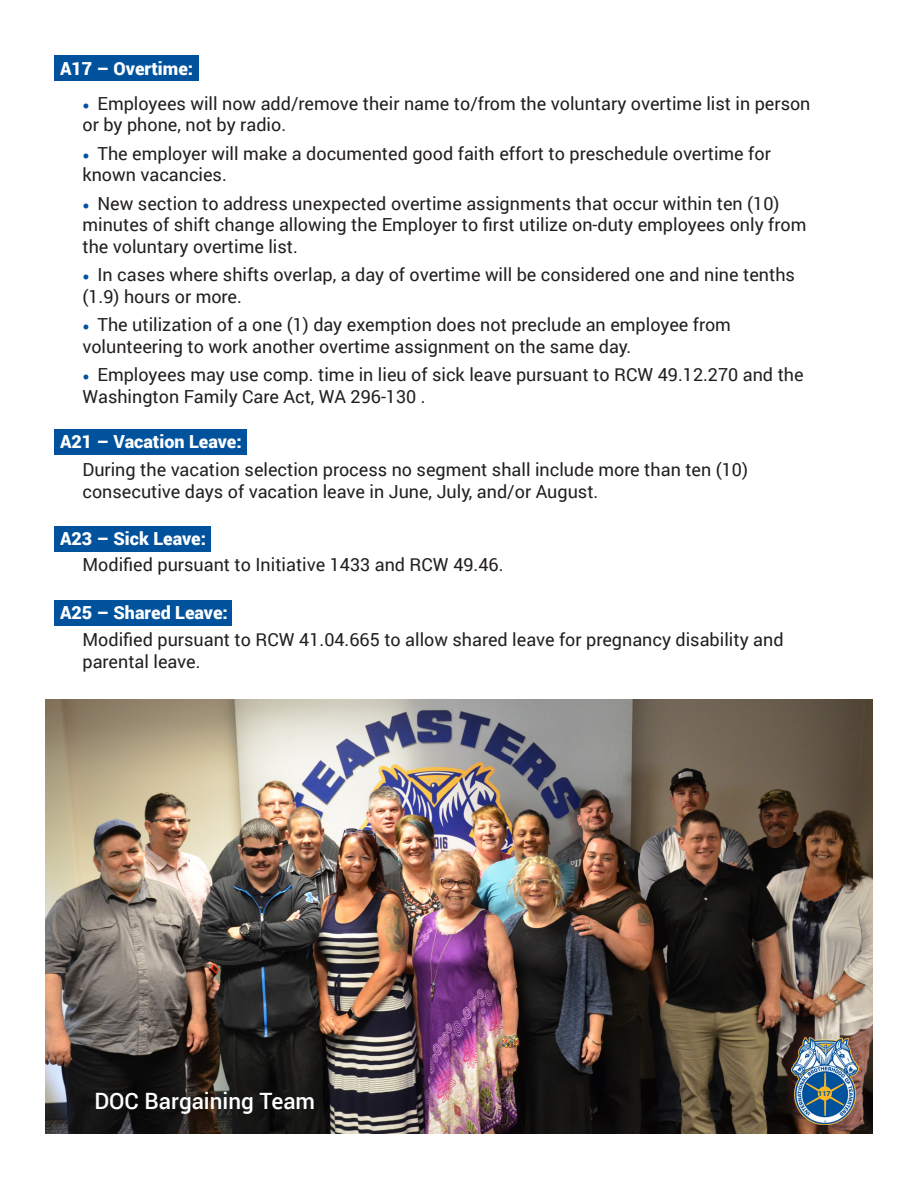
<style>
.page{position:relative;width:918px;height:1188px;background:#fff}
.page>*{position:absolute;margin:0;border:0;box-sizing:border-box;transform-origin:0 0}
.t1{font:500 22.5px "Roboto";color:#fff}
.t2{font:18px/21.6px "Roboto";color:#231f20}
.t3{font:900 18px "Roboto";color:#fff}
.t4{font:700 7.5px "Myriad Pro";color:#00529c}
.s1{font-family:"Minion Pro";font-weight:700;color:#00529c}
</style>
<div class="page">
<div style="left:54px;top:55px;width:145px;height:26px;background:#00529c"></div>
<div style="left:54px;top:526px;width:157px;height:26px;background:#00529c"></div>
<div style="left:54px;top:429px;width:192px;height:26px;background:#00529c"></div>
<div style="left:54px;top:600px;width:178px;height:26px;background:#00529c"></div>
<img style="left:46px;top:700px;width:826px;height:434px">
<img style="left:791px;top:1038px;width:67px;height:86px">
<div style="left:818px;top:1086px;width:14px;height:14px;background:#fcb827;border-radius:50%"></div>
<p class="t3" style="left:60px;top:56px;width:135px">A17 – Overtime:</p>
<p class="t2" style="left:82px;top:92px;width:730px"><span class="s1">•</span> Employees will now add/remove their name to/from the voluntary overtime list in person or by phone, not by radio.</p>
<p class="t2" style="left:82px;top:142px;width:690px"><span class="s1">•</span> The employer will make a documented good faith effort to preschedule overtime for known vacancies.</p>
<p class="t2" style="left:82px;top:192px;width:725px"><span class="s1">•</span> New section to address unexpected overtime assignments that occur within ten (10) minutes of shift change allowing the Employer to first utilize on-duty employees only from the voluntary overtime list.</p>
<p class="t2" style="left:82px;top:263px;width:714px"><span class="s1">•</span> In cases where shifts overlap, a day of overtime will be considered one and nine tenths (1.9) hours or more.</p>
<p class="t2" style="left:82px;top:313px;width:650px"><span class="s1">•</span> The utilization of a one (1) day exemption does not preclude an employee from volunteering to work another overtime assignment on the same day.</p>
<p class="t2" style="left:82px;top:363px;width:723px"><span class="s1">•</span> Employees may use comp. time in lieu of sick leave pursuant to RCW 49.12.270 and the<br>Washington Family Care Act, WA 296-130 .</p>
<p class="t3" style="left:60px;top:429px;width:183px">A21 – Vacation Leave:</p>
<p class="t2" style="left:82px;top:458px;width:667px">During the vacation selection process no segment shall include more than ten (10) consecutive days of vacation leave in June, July, and/or August.</p>
<p class="t3" style="left:60px;top:525px;width:148px">A23 – Sick Leave:</p>
<p class="t2" style="left:82px;top:553px;width:423px">Modified pursuant to Initiative 1433 and RCW 49.46.</p>
<p class="t3" style="left:60px;top:600px;width:170px">A25 – Shared Leave:</p>
<p class="t2" style="left:82px;top:628px;width:703px">Modified pursuant to RCW 41.04.665 to allow shared leave for pregnancy disability and parental leave.</p>
<p class="t1" style="left:94px;top:1085px;width:222px">DOC Bargaining Team</p>
<p class="t4" style="left:818px;top:1088px;width:14px">117</p>
</div>
